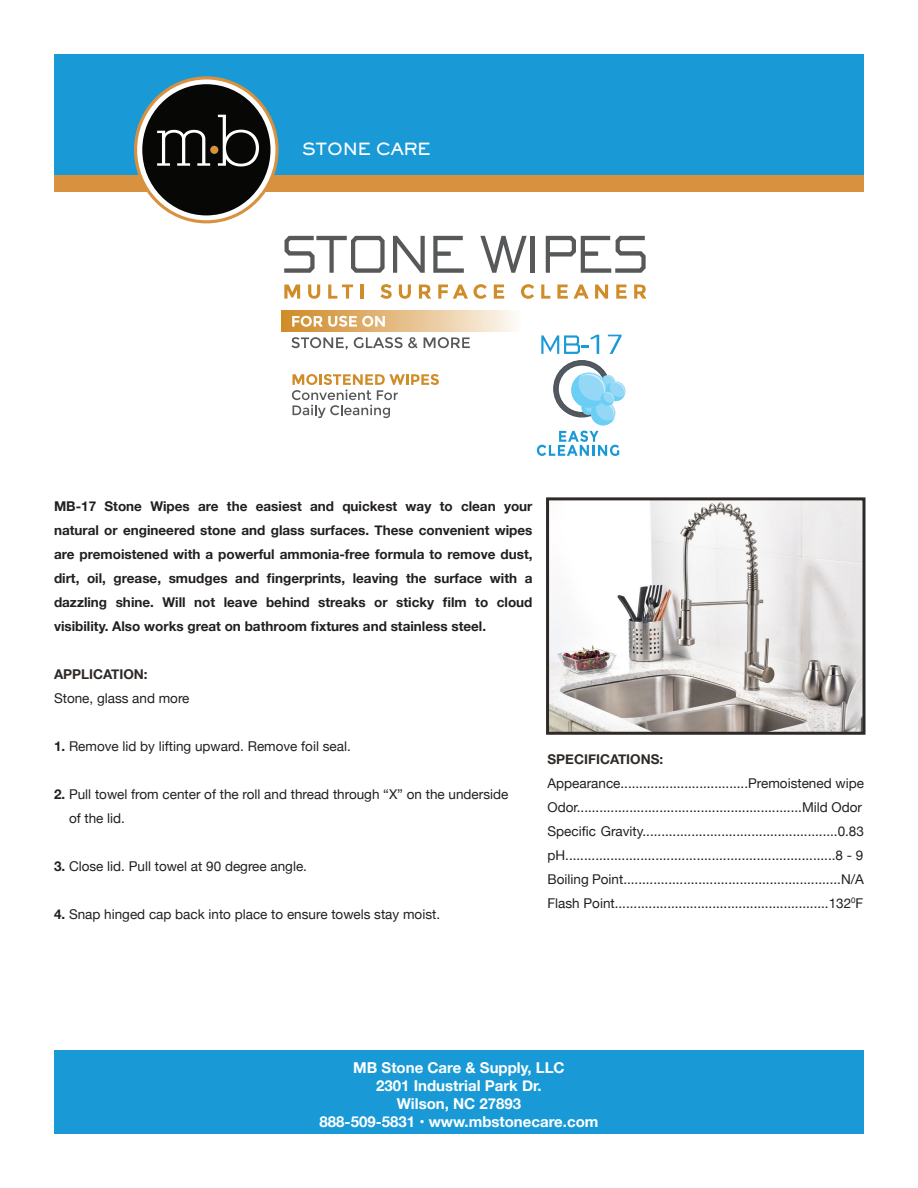
<style>
.page{position:relative;width:918px;height:1188px;background:#fff}
.page>*{position:absolute;margin:0;border:0;box-sizing:border-box;transform-origin:0 0}
.t1{font:68.1px "Alexandria FLF";color:#fff;scale:1.16 1}
.t2{font:16.5px "AT Sackers Heavy Gothic";letter-spacing:-.05em;color:#fff}
.t3{font:700 15px "Helvetica Neue";color:#fff}
.t4{font:13.5px/24px "Helvetica Neue";color:#231f20}
.t5{font:700 13.5px/24px "Helvetica Neue";color:#231f20;text-align:justify}
.t6{font:700 13.5px "Helvetica Neue";color:#2e2926}
.s1{font-weight:700}
</style>
<div class="page">
<div style="left:54px;top:54px;width:810px;height:121px;background:#1999d6"></div>
<div style="left:54px;top:175px;width:810px;height:16px;background:#d8913e"></div>
<svg style="left:136px;top:78px;width:141px;height:144px;fill:#fff"></svg>
<div style="left:134px;top:76px;width:145px;height:147px;border:3px solid #d8913e;border-radius:50%"></div>
<div style="left:145px;top:87px;width:123px;height:126px;background:#070706;border-radius:50%"></div>
<div style="left:142px;top:84px;width:129px;height:131px;border:5px solid #070706;border-radius:50%"></div>
<div style="left:210px;top:146px;width:8px;height:8px;background:#d8913e;border-radius:50%"></div>
<svg style="left:284px;top:236px;width:101px;height:37px"></svg>
<svg style="left:393px;top:236px;width:32px;height:37px"></svg>
<svg style="left:433px;top:236px;width:31px;height:37px"></svg>
<svg style="left:480px;top:236px;width:47px;height:37px"></svg>
<hr style="left:531px;top:236px;width:4px;height:37px;background:#57585a">
<svg style="left:546px;top:236px;width:100px;height:37px"></svg>
<svg style="left:284px;top:285px;width:16px;height:14px"></svg>
<svg style="left:308px;top:285px;width:12px;height:14px"></svg>
<svg style="left:328px;top:285px;width:25px;height:14px"></svg>
<hr style="left:360px;top:285px;width:3px;height:14px;background:#d08c29">
<svg style="left:380px;top:284px;width:12px;height:15px"></svg>
<svg style="left:399px;top:285px;width:12px;height:14px"></svg>
<svg style="left:419px;top:285px;width:12px;height:14px"></svg>
<svg style="left:438px;top:284px;width:49px;height:15px"></svg>
<svg style="left:494px;top:285px;width:10px;height:14px"></svg>
<svg style="left:521px;top:284px;width:13px;height:15px"></svg>
<svg style="left:541px;top:285px;width:9px;height:14px"></svg>
<svg style="left:557px;top:285px;width:32px;height:14px"></svg>
<svg style="left:595px;top:285px;width:13px;height:14px"></svg>
<svg style="left:616px;top:285px;width:11px;height:14px"></svg>
<svg style="left:634px;top:285px;width:13px;height:14px"></svg>
<svg style="left:291px;top:310px;width:334px;height:115px"></svg>
<svg style="left:537px;top:431px;width:82px;height:25px"></svg>
<div style="left:54px;top:1051px;width:810px;height:83px;background:#199ad6"></div>
<img style="left:550px;top:501px;width:312px;height:230px">
<div style="left:546px;top:497px;width:320px;height:238px;border:3px solid #2e2926"></div>
<p class="t1" style="left:155px;top:105px;width:94px">mb</p>
<p class="t2" style="left:302px;top:138px;width:130px">STONE CARE</p>
<p class="t5" style="left:54px;top:494px;width:480px">MB-17 Stone Wipes are the easiest and quickest way to clean your natural or engineered stone and glass surfaces. These convenient wipes are premoistened with a powerful ammonia-free formula to remove dust, dirt, oil, grease, smudges and fingerprints, leaving the surface with a dazzling shine. Will not leave behind streaks or sticky film to cloud visibility. Also works great on bathroom fixtures and stainless steel.</p>
<p class="t6" style="left:54px;top:663px;width:95px">APPLICATION:</p>
<p class="t4" style="left:54px;top:687px;width:137px">Stone, glass and more</p>
<p class="t4" style="left:54px;top:735px;width:298px"><span class="s1">1.</span> Remove lid by lifting upward. Remove foil seal.</p>
<p class="t4" style="left:54px;top:783px;width:456px"><span class="s1">2.</span> Pull towel from center of the roll and thread through “X” on the underside</p>
<p class="t4" style="left:69px;top:807px;width:58px">of the lid.</p>
<p class="t4" style="left:54px;top:855px;width:255px"><span class="s1">3.</span> Close lid. Pull towel at 90 degree angle.</p>
<p class="t4" style="left:54px;top:903px;width:388px"><span class="s1">4.</span> Snap hinged cap back into place to ensure towels stay moist.</p>
<p class="t6" style="left:548px;top:748px;width:117px">SPECIFICATIONS:</p>
<p class="t4" style="left:548px;top:772px;width:318px">Appearance..................................Premoistened wipe</p>
<p class="t4" style="left:548px;top:796px;width:316px">Odor............................................................Mild Odor</p>
<p class="t4" style="left:548px;top:820px;width:318px">Specific Gravity....................................................0.83 pH........................................................................8 - 9</p>
<p class="t4" style="left:548px;top:868px;width:318px">Boiling Point..........................................................N/A</p>
<p class="t4" style="left:548px;top:892px;width:317px">Flash Point.........................................................132<sup>0</sup>F</p>
<p class="t3" style="left:353px;top:1056px;width:213px">MB Stone Care &amp; Supply, LLC</p>
<p class="t3" style="left:376px;top:1074px;width:167px">2301 Industrial Park Dr.</p>
<p class="t3" style="left:397px;top:1092px;width:126px">Wilson, NC 27893</p>
<p class="t3" style="left:320px;top:1110px;width:280px">888-509-5831 • www.mbstonecare.com</p>
</div>
